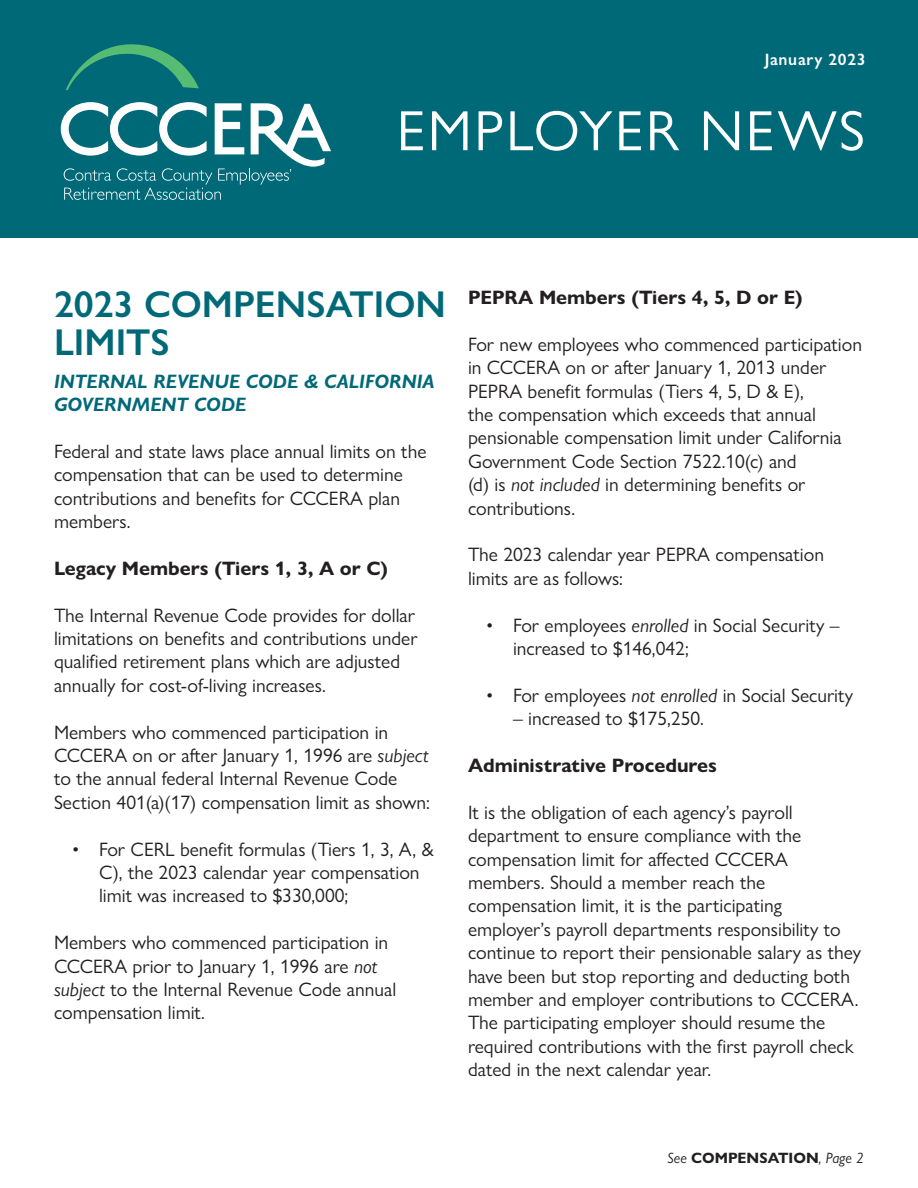
<style>
.page{position:relative;width:918px;height:1188px;background:#fff}
.page>*{position:absolute;margin:0;border:0;box-sizing:border-box;transform-origin:0 0}
.t1{font:57px "Gill Sans Nova";letter-spacing:.04em;color:#fff}
.t2{font:600 37.5px/37.5px "Gill Sans Nova";color:#006978}
.t3{font:19.5px/23.4px "Gill Sans Nova";color:#231f20}
.t4{font:700 19.5px "Gill Sans Nova";color:#231f20}
.t5{font:italic 700 19.5px/23.4px "Gill Sans Nova";color:#006978}
.t6{font:600 16.5px "Gill Sans Nova";letter-spacing:.04em;color:#fff}
.t7{font:700 15px "Gill Sans Nova";color:#231f20}
.s1{font-style:italic}
.s2{font-weight:400;font-style:italic}
</style>
<div class="page">
<div style="left:0;top:0;width:918px;height:238px;background:#006978"></div>
<svg style="left:66px;top:44px;width:133px;height:46px"></svg>
<svg style="left:61px;top:102px;width:270px;height:98px"></svg>
<p class="t6" style="left:765px;top:49px;width:102px">January 2023</p>
<p class="t1" style="left:397px;top:96px;width:470px">EMPLOYER NEWS</p>
<p class="t2" style="left:54px;top:285px;width:394px">2023 COMPENSATION<br>LIMITS</p>
<p class="t5" style="left:54px;top:369px;width:382px">INTERNAL REVENUE CODE &amp; CALIFORNIA<br>GOVERNMENT CODE</p>
<p class="t3" style="left:54px;top:439px;width:374px">Federal and state laws place annual limits on the compensation that can be used to determine contributions and benefits for CCCERA plan members.</p>
<p class="t4" style="left:54px;top:556px;width:336px">Legacy Members (Tiers 1, 3, A or C)</p>
<p class="t3" style="left:54px;top:603px;width:365px">The Internal Revenue Code provides for dollar limitations on benefits and contributions under qualified retirement plans which are adjusted annually for cost-of-living increases.</p>
<p class="t3" style="left:54px;top:720px;width:377px">Members who commenced participation in CCCERA on or after January 1, 1996 are <span class="s1">subject </span>to the annual federal Internal Revenue Code Section 401(a)(17) compensation limit as shown:</p>
<p class="t3" style="left:99px;top:837px;width:336px;text-indent:-27px">• For CERL benefit formulas (Tiers 1, 3, A, &amp;<br>C), the 2023 calendar year compensation limit was increased to $330,000;</p>
<p class="t3" style="left:54px;top:931px;width:344px">Members who commenced participation in CCCERA prior to January 1, 1996 are <span class="s1">not subject</span> to the Internal Revenue Code annual compensation limit.</p>
<p class="t4" style="left:468px;top:285px;width:336px">PEPRA Members (Tiers 4, 5, D or E)</p>
<p class="t3" style="left:468px;top:332px;width:396px">For new employees who commenced participation in CCCERA on or after January 1, 2013 under PEPRA benefit formulas (Tiers 4, 5, D &amp; E),<br>the compensation which exceeds that annual pensionable compensation limit under California Government Code Section 7522.10(c) and<br>(d) is <span class="s1">not included</span> in determining benefits or contributions.</p>
<p class="t3" style="left:468px;top:543px;width:357px">The 2023 calendar year PEPRA compensation limits are as follows:</p>
<p class="t3" style="left:513px;top:613px;width:328px;text-indent:-27px">• For employees <span class="s1">enrolled</span> in Social Security – increased to $146,042;</p>
<p class="t3" style="left:486px;top:683px;width:369px">• For employees <span class="s1">not enrolled</span> in Social Security</p>
<p class="t3" style="left:513px;top:707px;width:192px">– increased to $175,250.</p>
<p class="t4" style="left:468px;top:753px;width:251px">Administrative Procedures</p>
<p class="t3" style="left:468px;top:800px;width:395px">It is the obligation of each agency’s payroll department to ensure compliance with the compensation limit for affected CCCERA members. Should a member reach the compensation limit, it is the participating employer’s payroll departments responsibility to continue to report their pensionable salary as they have been but stop reporting and deducting both member and employer contributions to CCCERA.<br>The participating employer should resume the required contributions with the first payroll check dated in the next calendar year.</p>
<p class="t7" style="left:667px;top:1149px;width:198px"><span class="s2">See</span> COMPENSATION<span class="s2">, Page 2</span></p>
</div>
